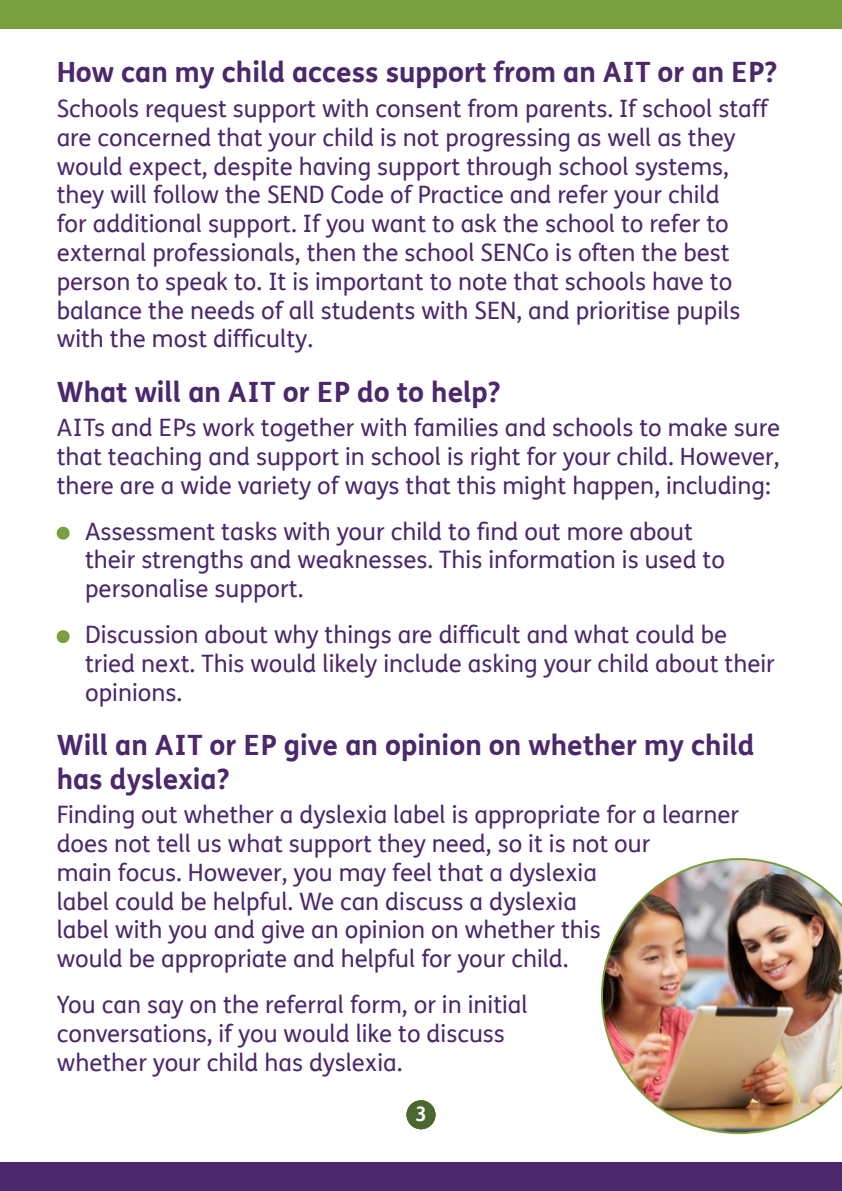
<style>
.page{position:relative;width:842px;height:1191px;background:#fff}
.page>*{position:absolute;margin:0;border:0;box-sizing:border-box;transform-origin:0 0}
.t1{font:700 28px/33.6px "FS Me";color:#4b286b}
.Body_12pt_PURPLE{font:24px/28.8px "FS Me";color:#4b276b}
.t2{font:700 20px "FS Me";color:#fff}
</style>
<div class="page">
<div style="left:0;top:1162px;width:842px;height:29px;background:#4b286b"></div>
<div style="left:0;top:0;width:842px;height:28px;background:#7a9f3e"></div>
<div style="left:407px;top:1100px;width:28px;height:29px;background:#49672f;border-radius:50%"></div>
<svg style="left:57px;top:527px;width:13px;height:12px"></svg>
<svg style="left:57px;top:630px;width:13px;height:13px"></svg>
<img style="left:601px;top:858px;width:241px;height:276px">
<h3 class="t1" style="left:57px;top:56px;width:722px">How can my child access support from an AIT or an EP?</h3>
<p class="Body_12pt_PURPLE" style="left:57px;top:95px;width:712px">Schools request support with consent from parents. If school staff are concerned that your child is not progressing as well as they would expect, despite having support through school systems, they will follow the SEND Code of Practice and refer your child<br>for additional support. If you want to ask the school to refer to external professionals, then the school SENCo is often the best person to speak to. It is important to note that schools have to balance the needs of all students with SEN, and prioritise pupils with the most difficulty.</p>
<h3 class="t1" style="left:57px;top:375px;width:445px">What will an AIT or EP do to help?</h3>
<p class="Body_12pt_PURPLE" style="left:57px;top:414px;width:725px;text-align:justify">AITs and EPs work together with families and schools to make sure that teaching and support in school is right for your child. However, there are a wide variety of ways that this might happen, including:</p>
<p class="Body_12pt_PURPLE" style="left:85px;top:517px;width:641px">Assessment tasks with your child to find out more about their strengths and weaknesses. This information is used to personalise support.</p>
<p class="Body_12pt_PURPLE" style="left:85px;top:621px;width:691px">Discussion about why things are difficult and what could be tried next. This would likely include asking your child about their opinions.</p>
<h3 class="t1" style="left:57px;top:728px;width:699px">Will an AIT or EP give an opinion on whether my child has dyslexia?</h3>
<p class="Body_12pt_PURPLE" style="left:57px;top:801px;width:684px">Finding out whether a dyslexia label is appropriate for a learner does not tell us what support they need, so it is not our<br>main focus. However, you may feel that a dyslexia<br>label could be helpful. We can discuss a dyslexia<br>label with you and give an opinion on whether this<br>would be appropriate and helpful for your child.</p>
<p class="Body_12pt_PURPLE" style="left:57px;top:990px;width:472px">You can say on the referral form, or in initial conversations, if you would like to discuss whether your child has dyslexia.</p>
<p class="t2" style="left:415px;top:1101px;width:13px">3</p>
</div>
